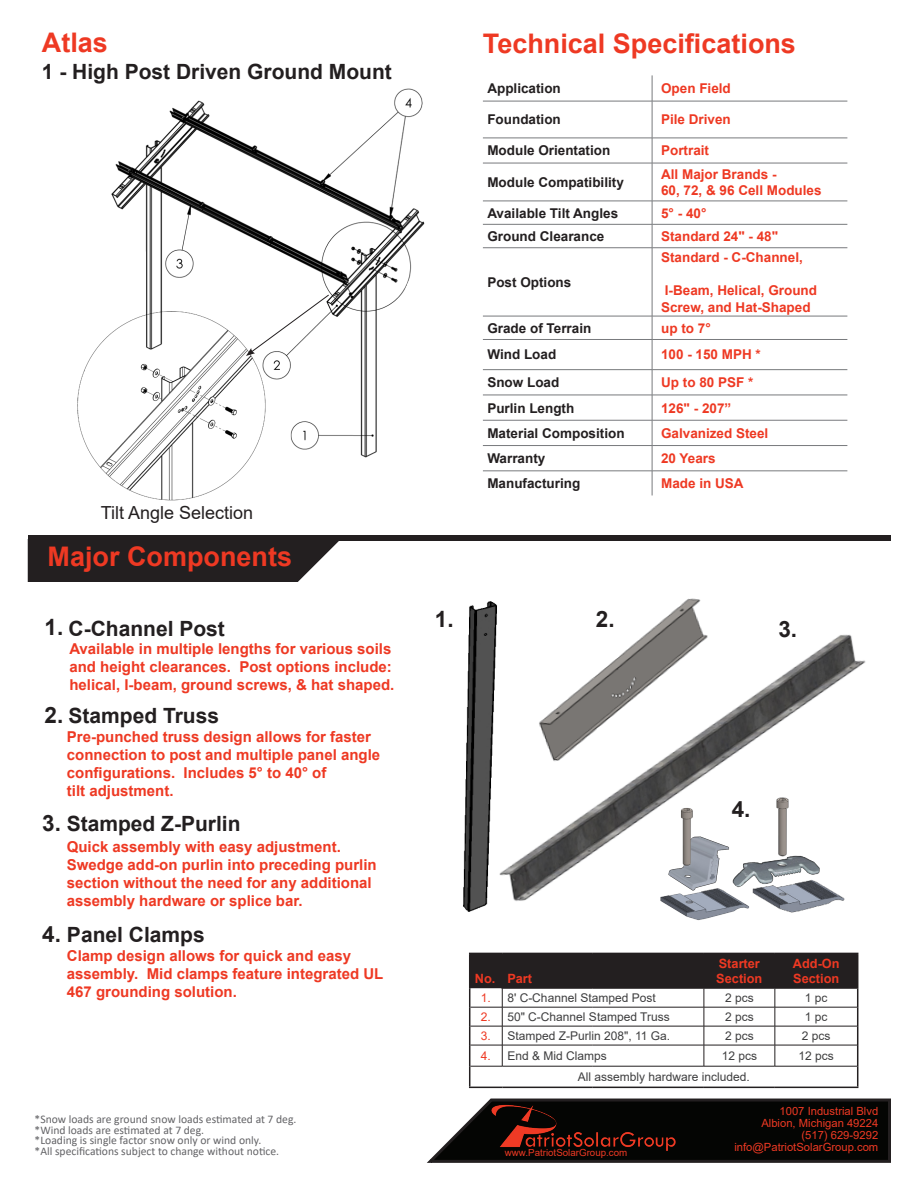
<style>
.page{position:relative;width:918px;height:1188px;background:#fff}
.page>*{position:absolute;margin:0;border:0;box-sizing:border-box;transform-origin:0 0}
.t1{font:700 27px "Arial";color:#ee3923}
.t2{font:700 22.5px "Arial";color:#231f20}
.t3{font:700 21px "Arial";color:#231f20}
.t4{font:18px "Arial";color:#231f20}
.t5{font:700 15px/18px "Arial";color:#ee3923}
.t6{font:700 13.5px/16.5px "Arial";color:#ee3923}
.t7{font:700 13.5px "Arial";color:#231f20}
.t8{font:700 12.75px/15.3px "Arial";color:#ee3923}
.t9{font:12px "Arial";color:#3e3e3f}
.t10{font:12px "Arial";color:#ee3923}
.t11{font:11.55px "Calibri";color:#636366}
.t12{font:11.25px "Arial";color:#ee3923}
.t13{font:9.75px "Arial";color:#ee3923}
.s1{font-size:22.5px}
</style>
<div class="page">
<svg style="left:427px;top:1098px;width:464px;height:65px;background:#252524"></svg>
<img style="left:490px;top:1100px;width:187px;height:53px">
<div style="left:27px;top:539px;width:312px;height:43px;background:#231f20"></div>
<div style="left:28px;top:535px;width:863px;height:6px;background:#231f20"></div>
<img style="left:111px;top:88px;width:314px;height:370px">
<img style="left:676px;top:910px;width:54px;height:11px">
<img style="left:509px;top:634px;width:357px;height:276px">
<img style="left:525px;top:598px;width:201px;height:169px">
<svg style="left:652px;top:75px;width:1px;height:26px"></svg>
<hr style="left:483px;top:101px;width:169px;height:1px;background:#787a7d">
<hr style="left:652px;top:101px;width:195px;height:1px;background:#787a7d">
<hr style="left:652px;top:101px;width:1px;height:37px;background:#787a7d">
<hr style="left:483px;top:138px;width:169px;height:1px;background:#787a7d">
<hr style="left:652px;top:138px;width:195px;height:1px;background:#787a7d">
<svg style="left:652px;top:138px;width:1px;height:25px"></svg>
<hr style="left:483px;top:163px;width:169px;height:1px;background:#787a7d">
<hr style="left:652px;top:163px;width:195px;height:1px;background:#787a7d">
<hr style="left:652px;top:163px;width:1px;height:38px;background:#787a7d">
<hr style="left:483px;top:201px;width:169px;height:1px;background:#787a7d">
<hr style="left:652px;top:201px;width:195px;height:1px;background:#787a7d">
<hr style="left:483px;top:224px;width:169px;height:1px;background:#787a7d">
<hr style="left:652px;top:224px;width:195px;height:1px;background:#787a7d">
<svg style="left:652px;top:201px;width:1px;height:46px"></svg>
<hr style="left:483px;top:247px;width:169px;height:1px;background:#787a7d">
<hr style="left:652px;top:247px;width:195px;height:1px;background:#787a7d">
<hr style="left:652px;top:248px;width:1px;height:68px;background:#787a7d">
<hr style="left:483px;top:316px;width:169px;height:1px;background:#787a7d">
<hr style="left:652px;top:316px;width:195px;height:1px;background:#787a7d">
<svg style="left:652px;top:316px;width:1px;height:23px"></svg>
<hr style="left:483px;top:339px;width:169px;height:1px;background:#787a7d">
<hr style="left:652px;top:339px;width:195px;height:1px;background:#787a7d">
<hr style="left:652px;top:340px;width:1px;height:30px;background:#787a7d">
<hr style="left:483px;top:369px;width:169px;height:1px;background:#787a7d">
<hr style="left:652px;top:369px;width:195px;height:1px;background:#787a7d">
<hr style="left:483px;top:395px;width:169px;height:1px;background:#787a7d">
<hr style="left:652px;top:395px;width:195px;height:1px;background:#787a7d">
<hr style="left:483px;top:420px;width:169px;height:1px;background:#787a7d">
<hr style="left:652px;top:420px;width:195px;height:1px;background:#787a7d">
<hr style="left:483px;top:445px;width:169px;height:1px;background:#787a7d">
<hr style="left:652px;top:445px;width:195px;height:1px;background:#787a7d">
<hr style="left:483px;top:471px;width:169px;height:1px;background:#787a7d">
<hr style="left:652px;top:471px;width:195px;height:1px;background:#787a7d">
<svg style="left:652px;top:370px;width:1px;height:125px"></svg>
<svg style="left:469px;top:953px;width:389px;height:134px"></svg>
<hr style="left:469px;top:1087px;width:33px;height:1px;background:#231f20">
<hr style="left:502px;top:1087px;width:91px;height:1px;background:#231f20">
<hr style="left:593px;top:1087px;width:111px;height:1px;background:#231f20">
<hr style="left:704px;top:1087px;width:71px;height:1px;background:#231f20">
<hr style="left:775px;top:1087px;width:83px;height:1px;background:#231f20">
<img style="left:463px;top:601px;width:46px;height:311px">
<img style="left:77px;top:312px;width:198px;height:189px">
<img style="left:730px;top:794px;width:116px;height:119px">
<svg style="left:246px;top:294px;width:83px;height:62px"></svg>
<svg style="left:405px;top:268px;width:20px;height:82px"></svg>
<p class="t1" style="left:42px;top:23px;width:68px">Atlas</p>
<p class="t3" style="left:42px;top:57px;width:352px">1 - High Post Driven Ground Mount</p>
<p class="t4" style="left:101px;top:500px;width:154px">Tilt Angle Selection</p>
<p class="t1" style="left:48px;top:538px;width:246px">Major Components</p>
<p class="t3" style="left:45px;top:613px;width:182px"><span class="s1">1.</span> C-Channel Post</p>
<p class="t5" style="left:69px;top:640px;width:324px">Available in multiple lengths for various soils and height clearances. Post options include:</p>
<p class="t5" style="left:69px;top:676px;width:327px">helical, I-beam, ground screws, &amp; hat shaped.</p>
<p class="t3" style="left:45px;top:701px;width:176px"><span class="s1">2.</span> Stamped Truss</p>
<p class="t5" style="left:67px;top:728px;width:315px">Pre-punched truss design allows for faster connection to post and multiple panel angle configurations. Includes 5° to 40° of</p>
<p class="t5" style="left:67px;top:782px;width:108px">tilt adjustment.</p>
<p class="t3" style="left:42px;top:809px;width:200px"><span class="s1">3.</span> Stamped Z-Purlin</p>
<p class="t5" style="left:67px;top:838px;width:312px">Quick assembly with easy adjustment.<br>Swedge add-on purlin into preceding purlin</p>
<p class="t5" style="left:67px;top:874px;width:307px">section without the need for any additional</p>
<p class="t5" style="left:67px;top:892px;width:237px">assembly hardware or splice bar.</p>
<p class="t3" style="left:42px;top:920px;width:164px"><span class="s1">4.</span> Panel Clamps</p>
<p class="t5" style="left:67px;top:947px;width:286px">Clamp design allows for quick and easy</p>
<p class="t5" style="left:67px;top:965px;width:318px">assembly. Mid clamps feature integrated UL<br>467 grounding solution.</p>
<p class="t11" style="left:35px;top:1111px;width:263px">*Snow loads are ground snow loads estimated at 7 deg.</p>
<p class="t11" style="left:35px;top:1122px;width:171px">*Wind loads are estimated at 7 deg.</p>
<p class="t11" style="left:35px;top:1132px;width:228px">*Loading is single factor snow only or wind only.</p>
<p class="t11" style="left:35px;top:1143px;width:246px">*All specifications subject to change without notice.</p>
<p class="t1" style="left:483px;top:25px;width:315px">Technical Specifications</p>
<p class="t7" style="left:487px;top:79px;width:75px">Application</p>
<p class="t6" style="left:661px;top:80px;width:71px">Open Field</p>
<p class="t7" style="left:487px;top:110px;width:75px">Foundation</p>
<p class="t6" style="left:661px;top:112px;width:71px">Pile Driven</p>
<p class="t7" style="left:487px;top:141px;width:125px">Module Orientation</p>
<p class="t6" style="left:661px;top:143px;width:50px">Portrait</p>
<p class="t7" style="left:487px;top:173px;width:138px">Module Compatibility</p>
<p class="t6" style="left:661px;top:166px;width:162px">All Major Brands -<br>60, 72, &amp; 96 Cell Modules</p>
<p class="t7" style="left:487px;top:203px;width:132px">Available Tilt Angles</p>
<p class="t6" style="left:661px;top:205px;width:47px">5° - 40°</p>
<p class="t7" style="left:487px;top:227px;width:119px">Ground Clearance</p>
<p class="t6" style="left:661px;top:228px;width:119px">Standard 24" - 48"</p>
<p class="t7" style="left:487px;top:273px;width:86px">Post Options</p>
<p class="t6" style="left:661px;top:249px;width:143px">Standard - C-Channel,</p>
<p class="t6" style="left:661px;top:282px;width:158px">I-Beam, Helical, Ground<br>Screw, and Hat-Shaped</p>
<p class="t7" style="left:487px;top:318px;width:106px">Grade of Terrain</p>
<p class="t6" style="left:661px;top:320px;width:51px">up to 7°</p>
<p class="t7" style="left:487px;top:345px;width:70px">Wind Load</p>
<p class="t6" style="left:661px;top:347px;width:101px">100 - 150 MPH *</p>
<p class="t7" style="left:487px;top:373px;width:74px">Snow Load</p>
<p class="t6" style="left:661px;top:374px;width:94px">Up to 80 PSF *</p>
<p class="t7" style="left:487px;top:398px;width:89px">Purlin Length</p>
<p class="t6" style="left:661px;top:400px;width:72px">126" - 207”</p>
<p class="t7" style="left:487px;top:424px;width:139px">Material Composition</p>
<p class="t6" style="left:661px;top:425px;width:109px">Galvanized Steel</p>
<p class="t7" style="left:487px;top:449px;width:60px">Warranty</p>
<p class="t6" style="left:661px;top:450px;width:56px">20 Years</p>
<p class="t7" style="left:487px;top:474px;width:95px">Manufacturing</p>
<p class="t6" style="left:661px;top:475px;width:84px">Made in USA</p>
<p class="t2" style="left:435px;top:603px;width:20px">1.</p>
<p class="t2" style="left:596px;top:603px;width:20px">2.</p>
<p class="t2" style="left:778px;top:613px;width:20px">3.</p>
<p class="t2" style="left:732px;top:793px;width:20px">4.</p>
<p class="t8" style="left:475px;top:971px;width:22px">No.</p>
<p class="t8" style="left:507px;top:971px;width:26px">Part</p>
<p class="t8" style="left:716px;top:956px;width:48px">Starter<br>Section</p>
<p class="t8" style="left:793px;top:956px;width:48px">Add-On<br>Section</p>
<p class="t10" style="left:481px;top:990px;width:12px">1.</p>
<p class="t9" style="left:507px;top:990px;width:150px">8' C-Channel Stamped Post</p>
<p class="t9" style="left:725px;top:990px;width:30px">2 pcs</p>
<p class="t9" style="left:805px;top:990px;width:24px">1 pc</p>
<p class="t10" style="left:481px;top:1009px;width:12px">2.</p>
<p class="t9" style="left:507px;top:1009px;width:164px">50" C-Channel Stamped Truss</p>
<p class="t9" style="left:725px;top:1009px;width:30px">2 pcs</p>
<p class="t9" style="left:805px;top:1009px;width:24px">1 pc</p>
<p class="t10" style="left:481px;top:1027px;width:12px">3.</p>
<p class="t9" style="left:507px;top:1027px;width:164px">Stamped Z-Purlin 208", 11 Ga.</p>
<p class="t9" style="left:725px;top:1027px;width:30px">2 pcs</p>
<p class="t9" style="left:802px;top:1027px;width:30px">2 pcs</p>
<p class="t10" style="left:481px;top:1048px;width:12px">4.</p>
<p class="t9" style="left:507px;top:1048px;width:101px">End &amp; Mid Clamps</p>
<p class="t9" style="left:722px;top:1048px;width:37px">12 pcs</p>
<p class="t9" style="left:799px;top:1048px;width:37px">12 pcs</p>
<p class="t9" style="left:578px;top:1069px;width:174px">All assembly hardware included.</p>
<p class="t13" style="left:505px;top:1146px;width:124px">www.PatriotSolarGroup.com</p>
<p class="t12" style="left:780px;top:1103px;width:100px">1007 Industrial Blvd</p>
<p class="t12" style="left:761px;top:1115px;width:118px">Albion, Michigan 49224</p>
<p class="t12" style="left:801px;top:1127px;width:78px">(517) 629-9292</p>
<p class="t12" style="left:734px;top:1139px;width:145px">info@PatriotSolarGroup.com</p>
</div>
